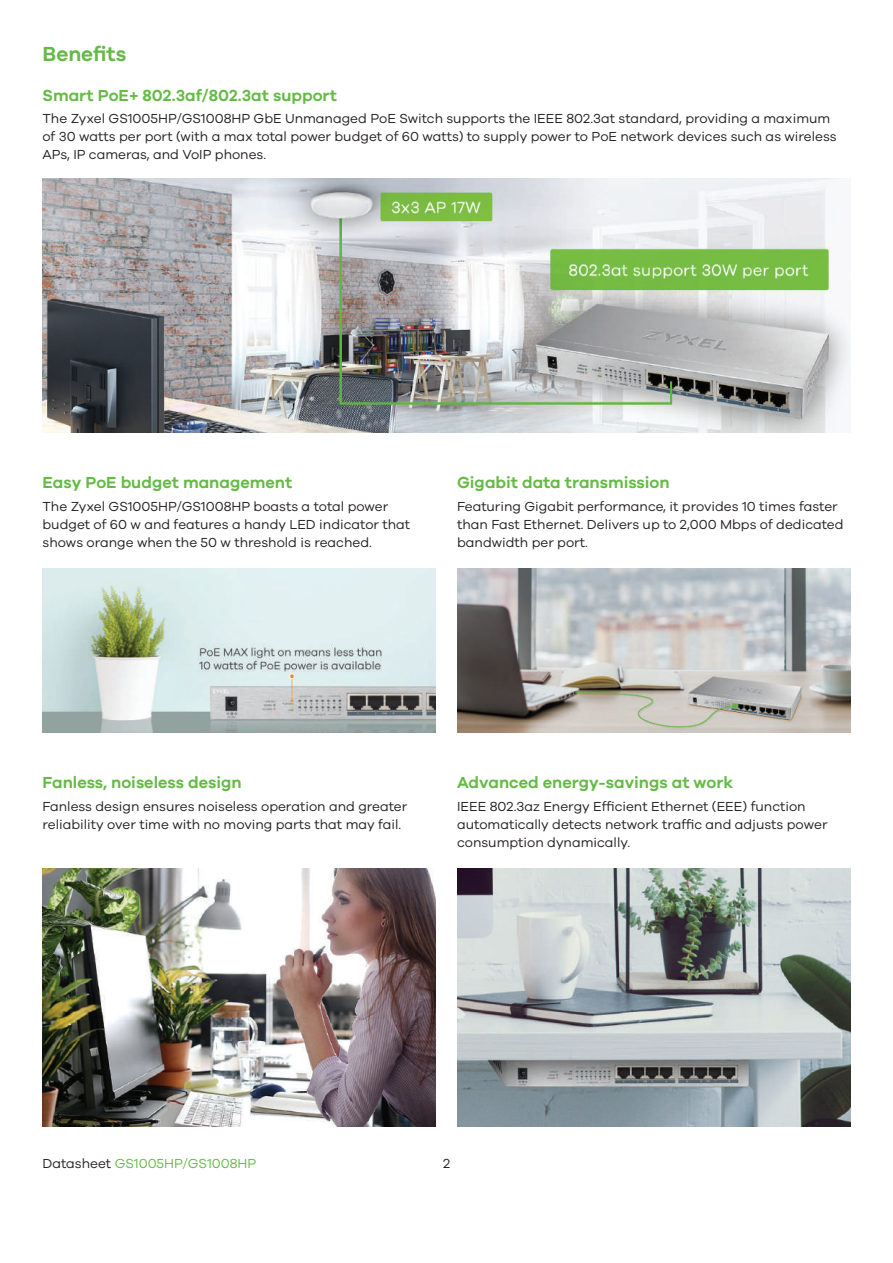
<style>
.page{position:relative;width:893px;height:1263px;background:#fff}
.page>*{position:absolute;margin:0;border:0;box-sizing:border-box;transform-origin:0 0}
.t1{font:600 21px "Galano Grotesque";color:#65ba45}
.t2{font:600 16.5px "Galano Grotesque";color:#65ba45}
.t3{font:13.5px/18px "Galano Grotesque";color:#231f20}
.t4{font:13.5px "Galano Grotesque";color:#65ba45}
.s1{color:#231f20}
</style>
<div class="page">
<img style="left:43px;top:568px;width:393px;height:164px">
<img style="left:43px;top:178px;width:807px;height:254px">
<img style="left:457px;top:568px;width:393px;height:164px">
<img style="left:43px;top:868px;width:393px;height:259px">
<img style="left:457px;top:868px;width:393px;height:259px">
<h1 class="t1" style="left:43px;top:41px;width:85px">Benefits</h1>
<p class="t2" style="left:43px;top:85px;width:296px">Smart PoE+ 802.3af/802.3at support</p>
<p class="t3" style="left:43px;top:109px;width:796px">The Zyxel GS1005HP/GS1008HP GbE Unmanaged PoE Switch supports the IEEE 802.3at standard, providing a maximum of 30 watts per port (with a max total power budget of 60 watts) to supply power to PoE network devices such as wireless<br>APs, IP cameras, and VoIP phones.</p>
<p class="t2" style="left:43px;top:473px;width:251px">Easy PoE budget management</p>
<p class="t3" style="left:43px;top:497px;width:369px">The Zyxel GS1005HP/GS1008HP boasts a total power budget of 60 w and features a handy LED indicator that shows orange when the 50 w threshold is reached.</p>
<p class="t2" style="left:457px;top:473px;width:214px">Gigabit data transmission</p>
<p class="t3" style="left:457px;top:497px;width:388px">Featuring Gigabit performance, it provides 10 times faster than Fast Ethernet. Delivers up to 2,000 Mbps of dedicated bandwidth per port.</p>
<p class="t2" style="left:43px;top:773px;width:201px">Fanless, noiseless design</p>
<p class="t3" style="left:43px;top:797px;width:366px">Fanless design ensures noiseless operation and greater reliability over time with no moving parts that may fail.</p>
<p class="t2" style="left:457px;top:773px;width:278px">Advanced energy-savings at work</p>
<p class="t3" style="left:457px;top:797px;width:372px">IEEE 802.3az Energy Efficient Ethernet (EEE) function automatically detects network traffic and adjusts power consumption dynamically.</p>
<p class="t4" style="left:43px;top:1155px;width:215px"><span class="s1">Datasheet</span> GS1005HP/GS1008HP</p>
<p class="t3" style="left:443px;top:1154px;width:8px">2</p>
</div>
